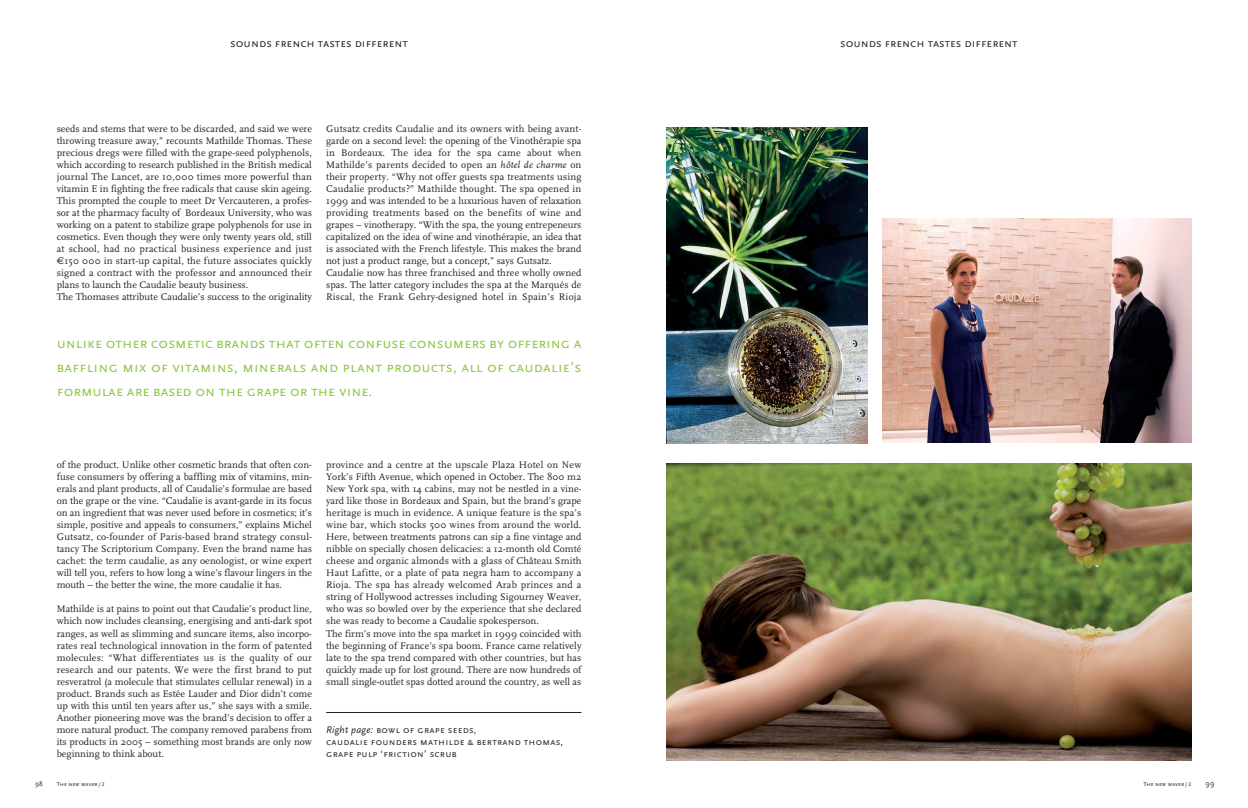
<style>
.page{position:relative;width:1248px;height:808px;background:#fff}
.page>*{position:absolute;margin:0;border:0;box-sizing:border-box;transform-origin:0 0}
.t1{font:15px/24px "Scala Sans Caps";color:#8cc63f;text-align:justify}
.t2{font:12px "Scala Sans Caps";color:#231f20}
.t3{font:10px/12px "FF Scala";letter-spacing:.005em;color:#231f20}
.t4{font:10px/12px "Scala Sans Caps";letter-spacing:.025em;color:#231f20}
.t5{font:8px "Scala Sans";color:#231f20}
.t6{font:7px "Scala Sans";color:#231f20}
.t7{font:6px "Scala Sans Caps";color:#231f20}
.s1{font-family:"Euro Sans"}
.s2{font-style:italic}
.s3{font-family:"Scala Sans";font-style:italic}
.s4{font-size:5.5px}
</style>
<div class="page">
<img style="left:666px;top:128px;width:201px;height:315px">
<img style="left:882px;top:219px;width:309px;height:223px">
<img style="left:666px;top:463px;width:525px;height:298px">
<hr style="left:326px;top:712px;width:255px;height:1px;background:#231f20">
<p class="t2" style="left:230px;top:36px;width:179px">sounds french tastes different</p>
<p class="t2" style="left:840px;top:36px;width:179px">sounds french tastes different</p>
<p class="t3" style="left:57px;top:124px;width:257px">seeds and stems that were to be discarded, and said we were throwing treasure away,” recounts Mathilde Thomas. These precious dregs were filled with the grape-seed polyphenols, which according to research published in the British medical journal The Lancet, are 10,000 times more powerful than vitamin E in fighting the free radicals that cause skin ageing.<br>This prompted the couple to meet Dr Vercauteren, a profes&shy;sor at the pharmacy faculty of Bordeaux University, who was working on a patent to stabilize grape polyphenols for use in cosmetics. Even though they were only twenty years old, still at school, had no practical business experience and just <span class="s1">€</span>150 000 in start-up capital, the future associates quickly signed a contract with the professor and announced their plans to launch the Caudalie beauty business.<br>The Thomases attribute Caudalie’s success to the originality</p>
<p class="t3" style="left:326px;top:124px;width:257px">Gutsatz credits Caudalie and its owners with being avant&shy;garde on a second level: the opening of the Vinothérapie spa in Bordeaux. The idea for the spa came about when Mathilde’s parents decided to open an <span class="s2">hôtel de charme</span> on their property. “Why not offer guests spa treatments using Caudalie products?” Mathilde thought. The spa opened in 1999 and was intended to be a luxurious haven of relaxation providing treatments based on the benefits of wine and grapes – vinotherapy. “With the spa, the young entrepeneurs capitalized on the idea of wine and vinothérapie, an idea that is associated with the French lifestyle. This makes the brand not just a product range, but a concept,” says Gutsatz.<br>Caudalie now has three franchised and three wholly owned spas. The latter category includes the spa at the Marqués de Riscal, the Frank Gehry-designed hotel in Spain’s Rioja</p>
<h1 class="t1" style="left:57px;top:331px;width:526px">unlike other cosmetic brands that often confuse consumers by offering a baffling mix of vitamins, minerals and plant products, all of caudalie’s formulae are based on the grape or the vine.</h1>
<p class="t3" style="left:57px;top:460px;width:257px;text-align:justify">of the product. Unlike other cosmetic brands that often con&shy;fuse consumers by offering a baffling mix of vitamins, min&shy;erals and plant products, all of Caudalie’s formulae are based on the grape or the vine. “Caudalie is avant-garde in its focus on an ingredient that was never used before in cosmetics; it’s simple, positive and appeals to consumers,” explains Michel Gutsatz, co-founder of Paris-based brand strategy consul&shy;tancy The Scriptorium Company. Even the brand name has cachet: the term caudalie, as any oenologist, or wine expert will tell you, refers to how long a wine’s flavour lingers in the mouth – the better the wine, the more caudalie it has.</p>
<p class="t3" style="left:57px;top:604px;width:257px;text-align:justify">Mathilde is at pains to point out that Caudalie’s product line, which now includes cleansing, energising and anti-dark spot ranges, as well as slimming and suncare items, also incorpo&shy;rates real technological innovation in the form of patented molecules: “What differentiates us is the quality of our research and our patents. We were the first brand to put resveratrol (a molecule that stimulates cellular renewal) in a product. Brands such as Estée Lauder and Dior didn’t come up with this until ten years after us,” she says with a smile.<br>Another pioneering move was the brand’s decision to offer a more natural product. The company removed parabens from its products in 2005 – something most brands are only now beginning to think about.</p>
<p class="t3" style="left:326px;top:460px;width:257px">province and a centre at the upscale Plaza Hotel on New York’s Fifth Avenue, which opened in October. The 800 m2<br>New York spa, with 14 cabins, may not be nestled in a vine&shy;yard like those in Bordeaux and Spain, but the brand’s grape heritage is much in evidence. A unique feature is the spa’s wine bar, which stocks 500 wines from around the world.<br>Here, between treatments patrons can sip a fine vintage and nibble on specially chosen delicacies: a 12-month old Comté cheese and organic almonds with a glass of Château Smith Haut Lafitte, or a plate of pata negra ham to accompany a Rioja. The spa has already welcomed Arab princes and a string of Hollywood actresses including Sigourney Weaver, who was so bowled over by the experience that she declared she was ready to become a Caudalie spokesperson.<br>The firm’s move into the spa market in 1999 coincided with the beginning of France’s spa boom. France came relatively late to the spa trend compared with other countries, but has quickly made up for lost ground. There are now hundreds of small single-outlet spas dotted around the country, as well as</p>
<p class="t4" style="left:326px;top:723px;width:238px"><span class="s3">Right page:</span> bowl of grape seeds,<br>caudalie founders mathilde &amp; bertrand thomas, grape pulp ‘friction’ scrub</p>
<p class="t6" style="left:35px;top:781px;width:9px">98</p>
<p class="t7" style="left:57px;top:781px;width:49px">The new waver<span class="s4">/ 2</span></p>
<p class="t7" style="left:1143px;top:781px;width:49px">The new waver<span class="s4">/ 2</span></p>
<p class="t5" style="left:1205px;top:781px;width:10px">99</p>
</div>
